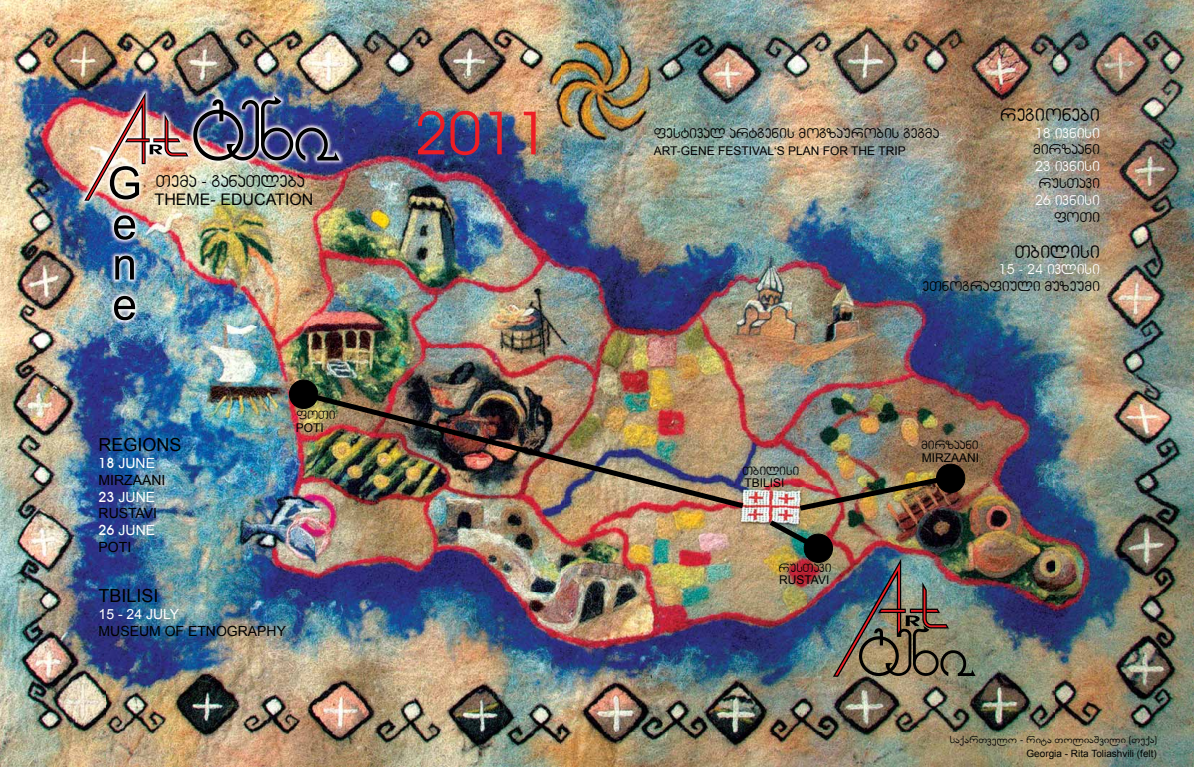
<style>
.page{position:relative;width:1194px;height:767px;background:#fff}
.page>*{position:absolute;margin:0;border:0;box-sizing:border-box;transform-origin:0 0}
.t1{font:60px "Avant Garde Mtavruli";color:#ed1d24}
.t2{font:18px "Avant Garde Mtavruli";color:#000}
.t3{font:18px "Arial";color:#000}
.t4{font:17px "Avant Garde Mtavruli";color:#000}
.t5{font:16px "Arial";color:#000}
.t6{font:14px "Avant Garde Mtavruli";color:#000}
.t7{font:14px/16.8px "Arial";color:#000}
.t8{font:14px "Avant Garde Mtavruli";color:#fff}
.t9{font:14px "Arial";color:#fff}
.t10{font:12px "Arial";color:#000}
.t11{font:12px "Avant Garde Mtavruli";color:#000}
.t12{font:10px "Avaza";color:#000}
.t13{font:10px "Arial";color:#000}
.s1{font-family:"Avant Garde IT Cby BT";font-weight:500;color:#fff}
.s2{color:#fff}
</style>
<div class="page">
<img style="left:0;top:0;width:561px;height:104px">
<img style="left:561px;top:0;width:632px;height:767px">
<img style="left:0;top:104px;width:105px;height:663px">
<img style="left:316px;top:104px;width:246px;height:488px">
<img style="left:105px;top:325px;width:211px;height:267px">
<img style="left:105px;top:592px;width:457px;height:175px">
<img style="left:79px;top:87px;width:266px;height:238px">
<img style="left:84px;top:92px;width:255px;height:228px">
<svg style="left:289px;top:379px;width:29px;height:30px"></svg>
<img style="left:292px;top:389px;width:451px;height:119px">
<img style="left:799px;top:464px;width:166px;height:47px">
<img style="left:769px;top:520px;width:206px;height:157px">
<p class="t4" style="left:156px;top:174px;width:150px">TEMA - GANATLEBA</p>
<p class="t5" style="left:154px;top:189px;width:160px">THEME- EDUCATION</p>
<p class="t3" style="left:99px;top:433px;width:85px">REGIONS</p>
<p class="t7" style="left:99px;top:455px;width:68px"><span class="s1">18</span> <span class="s2">JUNE<br></span>MIRZAANI<br><span class="s1">23</span> <span class="s2">JUNE<br></span>RUSTAVI<br><span class="s1">26</span> <span class="s2">JUNE<br></span>POTI</p>
<p class="t3" style="left:99px;top:584px;width:62px">TBILISI</p>
<p class="t9" style="left:99px;top:605px;width:82px">15 - 24 JULY</p>
<p class="t7" style="left:99px;top:623px;width:189px">MUSEUM OF ETNOGRAPHY</p>
<p class="t11" style="left:296px;top:409px;width:41px">FOTI</p>
<p class="t10" style="left:296px;top:420px;width:30px">POTI</p>
<h1 class="t1" style="left:414px;top:106px;width:137px">2011</h1>
<p class="t2" style="left:999px;top:106px;width:101px">REGIONEBI</p>
<p class="t8" style="left:1034px;top:126px;width:66px">18 IVNISI</p>
<p class="t6" style="left:1033px;top:143px;width:68px">MIRZAANI</p>
<p class="t8" style="left:1034px;top:160px;width:66px">23 IVNISI</p>
<p class="t6" style="left:1038px;top:177px;width:63px">RUSTAVI</p>
<p class="t8" style="left:1034px;top:193px;width:66px">26 IVNISI</p>
<p class="t6" style="left:1054px;top:210px;width:47px">FOTI</p>
<p class="t2" style="left:1014px;top:243px;width:87px">TBILISI</p>
<p class="t8" style="left:998px;top:263px;width:102px">15 - 24 IVLISI</p>
<p class="t6" style="left:922px;top:280px;width:179px">ETNOGRAFIULI MUZEUMI</p>
<p class="t6" style="left:653px;top:126px;width:287px">FESTIVAL ARTGENIS MOGZAUROBIS GEGMA</p>
<p class="t10" style="left:653px;top:143px;width:253px">ART-GENE FESTIVAL‘S PLAN FOR THE TRIP</p>
<p class="t11" style="left:921px;top:440px;width:59px">MIRZAANI</p>
<p class="t11" style="left:742px;top:465px;width:58px">TBILISI</p>
<p class="t10" style="left:744px;top:475px;width:42px">TBILISI</p>
<p class="t11" style="left:778px;top:562px;width:54px">RUSTAVI</p>
<p class="t10" style="left:779px;top:572px;width:52px">RUSTAVI</p>
<p class="t10" style="left:921px;top:450px;width:59px">MIRZAANI</p>
<p class="t12" style="left:949px;top:734px;width:209px">SAQARTVELO - RITA TOLIASVILI (TEQA)</p>
<p class="t13" style="left:1026px;top:747px;width:132px">Georgia - Rita Toliashvili (felt)</p>
</div>
